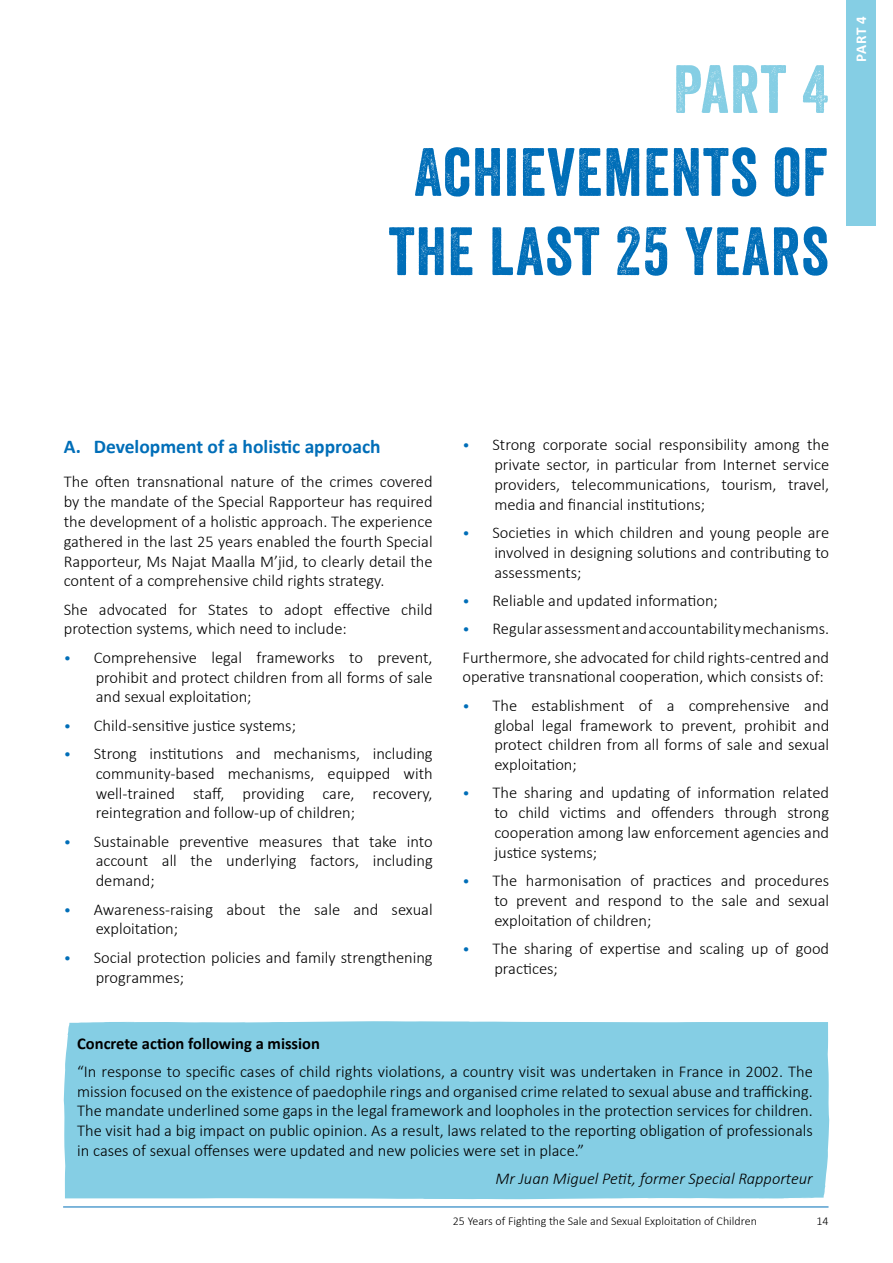
<style>
.page{position:relative;width:893px;height:1263px;background:#fff}
.page>*{position:absolute;margin:0;border:0;box-sizing:border-box;transform-origin:0 0}
.t1{font:66px/79.2px "Veneer";letter-spacing:.02em;color:#006eb8;text-align:center}
.t2{font:66px "Veneer";color:#85cee4}
.t3{font:700 19.5px "Calibri";color:#006eb8}
.t4{font:300 16.5px/19.8px "Calibri";color:#000;text-align:justify}
.t5{font:italic 300 16.5px "Calibri";color:#000}
.t6{font:700 16.5px "Calibri";color:#000}
.t7{font:700 15px "Calibri";color:#fff}
.t8{font:300 12px "Calibri";color:#000}
.s1{font-size:15px;color:#006eb8}
</style>
<div class="page">
<div style="left:64px;top:1021px;width:765px;height:178px;background:#85cee4"></div>
<div style="left:846px;top:0;width:30px;height:226px;background:#85cee4"></div>
<hr style="left:63px;top:1207px;width:765px;height:1px;background:#006eb8">
<h1 class="t2" style="left:673px;top:49px;width:157px">PART 4</h1>
<h1 class="t1" style="left:389px;top:132px;width:441px">ACHIEVEMENTS OF<br>THE LAST 25 YEARS</h1>
<p class="t7" style="left:851px;top:62px;width:47px;rotate:-90deg">Part 4</p>
<p class="t3" style="left:64px;top:434px;width:318px">A. Development of a holistic approach</p>
<p class="t4" style="left:64px;top:472px;width:370px">The often transnational nature of the crimes covered by the mandate of the Special Rapporteur has required the development of a holistic approach. The experience gathered in the last 25 years enabled the fourth Special Rapporteur, Ms Najat Maalla M’jid, to clearly detail the content of a comprehensive child rights strategy.</p>
<p class="t4" style="left:64px;top:599px;width:370px">She advocated for States to adopt effective child protection systems, which need to include:</p>
<p class="t4" style="left:96px;top:647px;width:338px;text-indent:-32px"><span class="s1">•</span> Comprehensive legal frameworks to prevent, prohibit and protect children from all forms of sale and sexual exploitation;</p>
<p class="t4" style="left:64px;top:715px;width:234px"><span class="s1">•</span> Child-sensitive justice systems;</p>
<p class="t4" style="left:96px;top:743px;width:339px;text-indent:-32px"><span class="s1">•</span> Strong institutions and mechanisms, including community-based mechanisms, equipped with well-trained staff, providing care, recovery, reintegration and follow-up of children;</p>
<p class="t4" style="left:96px;top:831px;width:339px;text-indent:-32px"><span class="s1">•</span> Sustainable preventive measures that take into account all the underlying factors, including demand;</p>
<p class="t4" style="left:96px;top:899px;width:338px;text-indent:-32px"><span class="s1">•</span> Awareness-raising about the sale and sexual exploitation;</p>
<p class="t4" style="left:96px;top:947px;width:338px;text-indent:-32px"><span class="s1">•</span> Social protection policies and family strengthening programmes;</p>
<p class="t4" style="left:494px;top:435px;width:336px;text-indent:-32px"><span class="s1">•</span> Strong corporate social responsibility among the private sector, in particular from Internet service providers, telecommunications, tourism, travel, media and financial institutions;</p>
<p class="t4" style="left:494px;top:522px;width:336px;text-indent:-32px"><span class="s1">•</span> Societies in which children and young people are involved in designing solutions and contributing to assessments;</p>
<p class="t4" style="left:462px;top:590px;width:257px"><span class="s1">•</span> Reliable and updated information;</p>
<p class="t4" style="left:462px;top:614px;width:368px;line-height:28.3px"><span class="s1">•</span> Regular assessment and accountability mechanisms.<br>Furthermore, she advocated for child rights-centred and</p>
<p class="t4" style="left:462px;top:667px;width:363px">operative transnational cooperation, which consists of:</p>
<p class="t4" style="left:494px;top:695px;width:336px;text-indent:-32px"><span class="s1">•</span> The establishment of a comprehensive and global legal framework to prevent, prohibit and protect children from all forms of sale and sexual exploitation;</p>
<p class="t4" style="left:494px;top:783px;width:336px;text-indent:-32px"><span class="s1">•</span> The sharing and updating of information related to child victims and offenders through strong cooperation among law enforcement agencies and justice systems;</p>
<p class="t4" style="left:494px;top:871px;width:336px;text-indent:-32px"><span class="s1">•</span> The harmonisation of practices and procedures to prevent and respond to the sale and sexual exploitation of children;</p>
<p class="t4" style="left:494px;top:938px;width:336px;text-indent:-32px"><span class="s1">•</span> The sharing of expertise and scaling up of good practices;</p>
<p class="t6" style="left:77px;top:1032px;width:244px">Concrete action following a mission</p>
<p class="t4" style="left:77px;top:1061px;width:737px">“In response to specific cases of child rights violations, a country visit was undertaken in France in 2002. The mission focused on the existence of paedophile rings and organised crime related to sexual abuse and trafficking.<br>The mandate underlined some gaps in the legal framework and loopholes in the protection services for children.<br>The visit had a big impact on public opinion. As a result, laws related to the reporting obligation of professionals in cases of sexual offenses were updated and new policies were set in place.”</p>
<p class="t5" style="left:496px;top:1168px;width:319px">Mr Juan Miguel Petit, former Special Rapporteur</p>
<p class="t8" style="left:453px;top:1213px;width:305px">25 Years of Fighting the Sale and Sexual Exploitation of Children</p>
<p class="t8" style="left:816px;top:1213px;width:14px">14</p>
</div>
